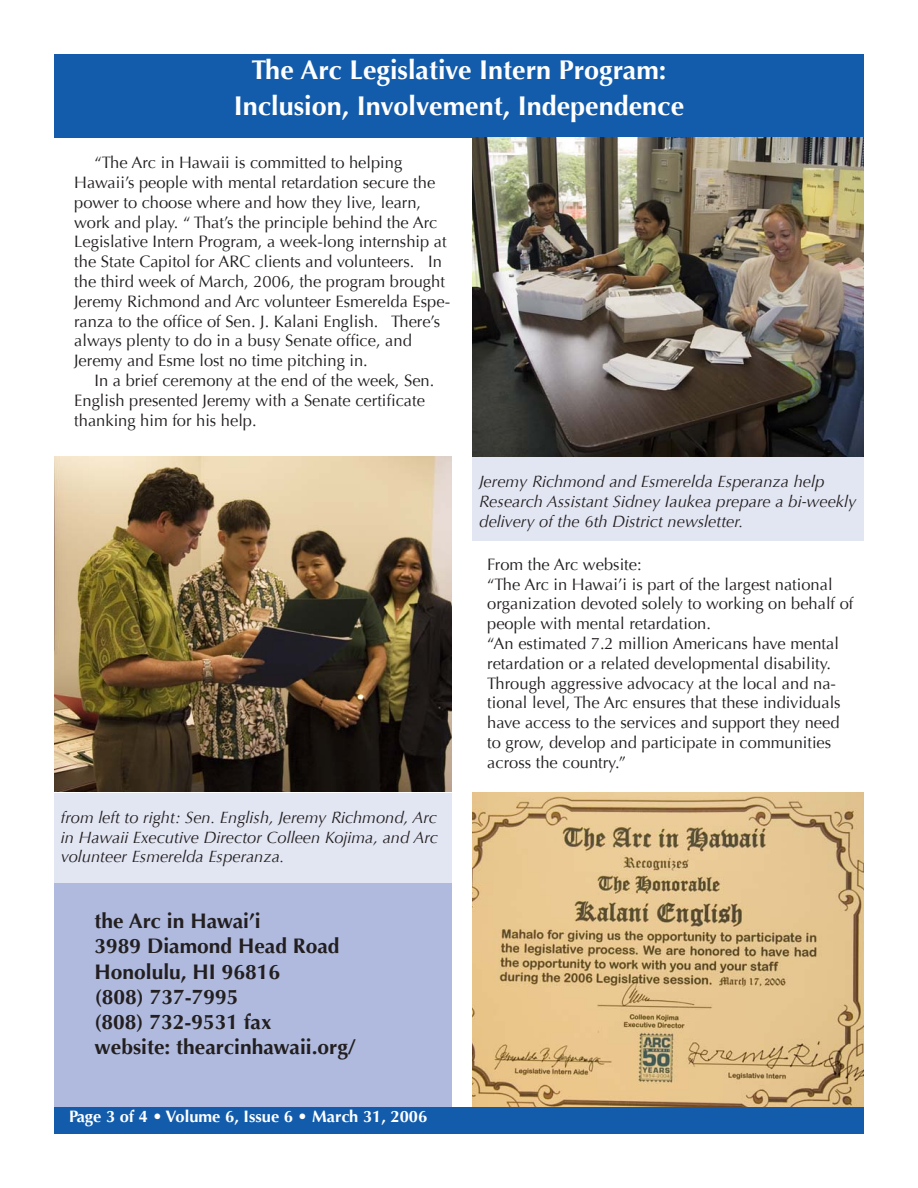
<style>
.page{position:relative;width:918px;height:1188px;background:#fff}
.page>*{position:absolute;margin:0;border:0;box-sizing:border-box;transform-origin:0 0}
.t1{font:700 27px/36px "Optima";color:#fff;text-align:center}
.t2{font:700 21px/25.2px "Optima";color:#231f20}
.t3{font:16.5px/19.8px "Optima";color:#231f20}
.t4{font:italic 16.5px/19.8px "Optima";color:#231f20}
.t5{font:700 16.5px "Optima";color:#fff}
</style>
<div class="page">
<div style="left:54px;top:54px;width:810px;height:83px;background:#135cab"></div>
<div style="left:472px;top:457px;width:392px;height:84px;background:#e2e6f3"></div>
<img style="left:472px;top:793px;width:392px;height:314px">
<img style="left:472px;top:137px;width:392px;height:319px">
<div style="left:54px;top:793px;width:397px;height:89px;background:#e2e6f3"></div>
<div style="left:54px;top:884px;width:397px;height:228px;background:#afbade"></div>
<div style="left:54px;top:1107px;width:810px;height:27px;background:#135cab"></div>
<img style="left:54px;top:457px;width:397px;height:335px">
<h1 class="t1" style="left:234px;top:52px;width:452px">The Arc Legislative Intern Program:<br>Inclusion, Involvement, Independence</h1>
<p class="t3" style="left:74px;top:153px;width:377px;text-indent:20px">“The Arc in Hawaii is committed to helping Hawaii’s people with mental retardation secure the power to choose where and how they live, learn, work and play. “ That’s the principle behind the Arc Legislative Intern Program, a week-long internship at the State Capitol for ARC clients and volunteers. In the third week of March, 2006, the program brought Jeremy Richmond and Arc volunteer Esmerelda Espe&shy;ranza to the office of Sen. J. Kalani English. There’s always plenty to do in a busy Senate office, and Jeremy and Esme lost no time pitching in.</p>
<p class="t3" style="left:74px;top:371px;width:362px;text-indent:20px">In a brief ceremony at the end of the week, Sen.<br>English presented Jeremy with a Senate certificate thanking him for his help.</p>
<p class="t4" style="left:61px;top:807px;width:379px;text-align:justify">from left to right: Sen. English, Jeremy Richmond, Arc in Hawaii Executive Director Colleen Kojima, and Arc volunteer Esmerelda Esperanza.</p>
<p class="t2" style="left:94px;top:909px;width:263px">the Arc in Hawai’i<br>3989 Diamond Head Road<br>Honolulu, HI 96816<br>(808) 737-7995<br>(808) 732-9531 fax<br>website: thearcinhawaii.org/</p>
<p class="t5" style="left:69px;top:1107px;width:360px">Page 3 of 4 • Volume 6, Issue 6 • March 31, 2006</p>
<p class="t4" style="left:479px;top:472px;width:379px">Jeremy Richmond and Esmerelda Esperanza help<br>Research Assistant Sidney Iaukea prepare a bi-weekly delivery of the 6th District newsletter.</p>
<p class="t3" style="left:487px;top:555px;width:368px">From the Arc website:<br>“The Arc in Hawai’i is part of the largest national organization devoted solely to working on behalf of people with mental retardation.<br>“An estimated 7.2 million Americans have mental retardation or a related developmental disability.<br>Through aggressive advocacy at the local and na&shy;tional level, The Arc ensures that these individuals have access to the services and support they need to grow, develop and participate in communities across the country.”</p>
</div>
